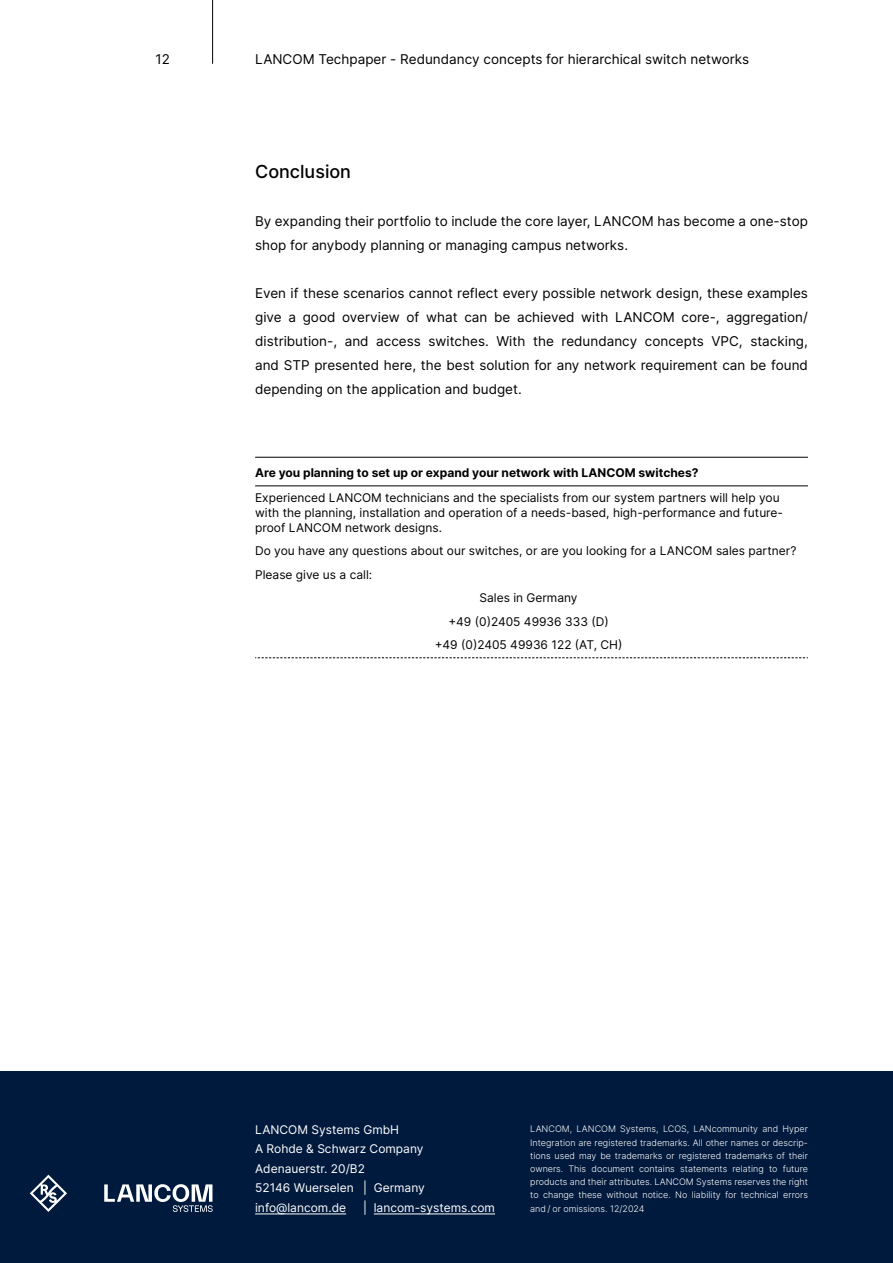
<style>
.page{position:relative;width:893px;height:1263px;background:#fff}
.page>*{position:absolute;margin:0;border:0;box-sizing:border-box;transform-origin:0 0}
.t1{font:500 18px "Inter";color:#000}
.t2{font:13.5px/24px "Inter";color:#000}
.t3{font:12px/15px "Inter";color:#000}
.t4{font:12px/19.5px "Inter";color:#fff}
.t5{font:700 12px "Inter";color:#000}
.t6{font:300 9px/13.2px "Inter";color:#fff;text-align:justify}
</style>
<div class="page">
<hr style="left:255px;top:457px;width:553px;height:1px;background:#000">
<hr style="left:255px;top:485px;width:553px;height:1px;background:#000">
<svg style="left:255px;top:657px;width:553px;height:1px"></svg>
<div style="left:0;top:1071px;width:893px;height:192px;background:#001a3e"></div>
<hr style="left:212px;top:0;width:1px;height:64px;background:#000">
<hr style="left:255px;top:1213px;width:91px;height:1px;background:#fff">
<hr style="left:374px;top:1213px;width:121px;height:1px;background:#fff">
<svg style="left:30px;top:1175px;width:37px;height:37px"></svg>
<svg style="left:104px;top:1184px;width:109px;height:28px"></svg>
<p class="t2" style="left:156px;top:47px;width:16px">12</p>
<p class="t2" style="left:255px;top:47px;width:496px">LANCOM Techpaper - Redundancy concepts for hierarchical switch networks</p>
<h1 class="t1" style="left:255px;top:159px;width:97px">Conclusion</h1>
<p class="t2" style="left:255px;top:209px;width:554px">By expanding their portfolio to include the core layer, LANCOM has become a one-stop shop for anybody planning or managing campus networks.</p>
<p class="t2" style="left:255px;top:281px;width:554px;text-align:justify">Even if these scenarios cannot reflect every possible network design, these examples give a good overview of what can be achieved with LANCOM core-, aggregation/ distribution-, and access switches. With the redundancy concepts VPC, stacking, and STP presented here, the best solution for any network requirement can be found depending on the application and budget.</p>
<p class="t5" style="left:255px;top:464px;width:445px">Are you planning to set up or expand your network with LANCOM switches?</p>
<p class="t3" style="left:255px;top:490px;width:529px">Experienced LANCOM technicians and the specialists from our system partners will help you with the planning, installation and operation of a needs-based, high-performance and future&shy;proof LANCOM network designs.</p>
<p class="t3" style="left:255px;top:543px;width:543px">Do you have any questions about our switches, or are you looking for a LANCOM sales partner?</p>
<p class="t3" style="left:255px;top:567px;width:119px">Please give us a call:</p>
<p class="t3" style="left:479px;top:590px;width:100px">Sales in Germany</p>
<p class="t3" style="left:448px;top:614px;width:162px">+49 (0)2405 49936 333 (D)</p>
<p class="t3" style="left:435px;top:637px;width:189px">+49 (0)2405 49936 122 (AT, CH)</p>
<p class="t4" style="left:255px;top:1119px;width:171px">LANCOM Systems GmbH<br>A Rohde &amp; Schwarz Company<br>Adenauerstr. 20/B2<br>52146 Wuerselen | Germany info@lancom.de</p>
<p class="t4" style="left:363px;top:1197px;width:133px">| lancom-systems.com</p>
<p class="t6" style="left:530px;top:1122px;width:279px">LANCOM, LANCOM Systems, LCOS, LANcommunity and Hyper Integration are registered trademarks. All other names or descrip&shy;tions used may be trademarks or registered trademarks of their owners. This document contains statements relating to future products and their attributes. LANCOM Systems reserves the right to change these without notice. No liability for technical errors and / or omissions. 12/2024</p>
</div>
